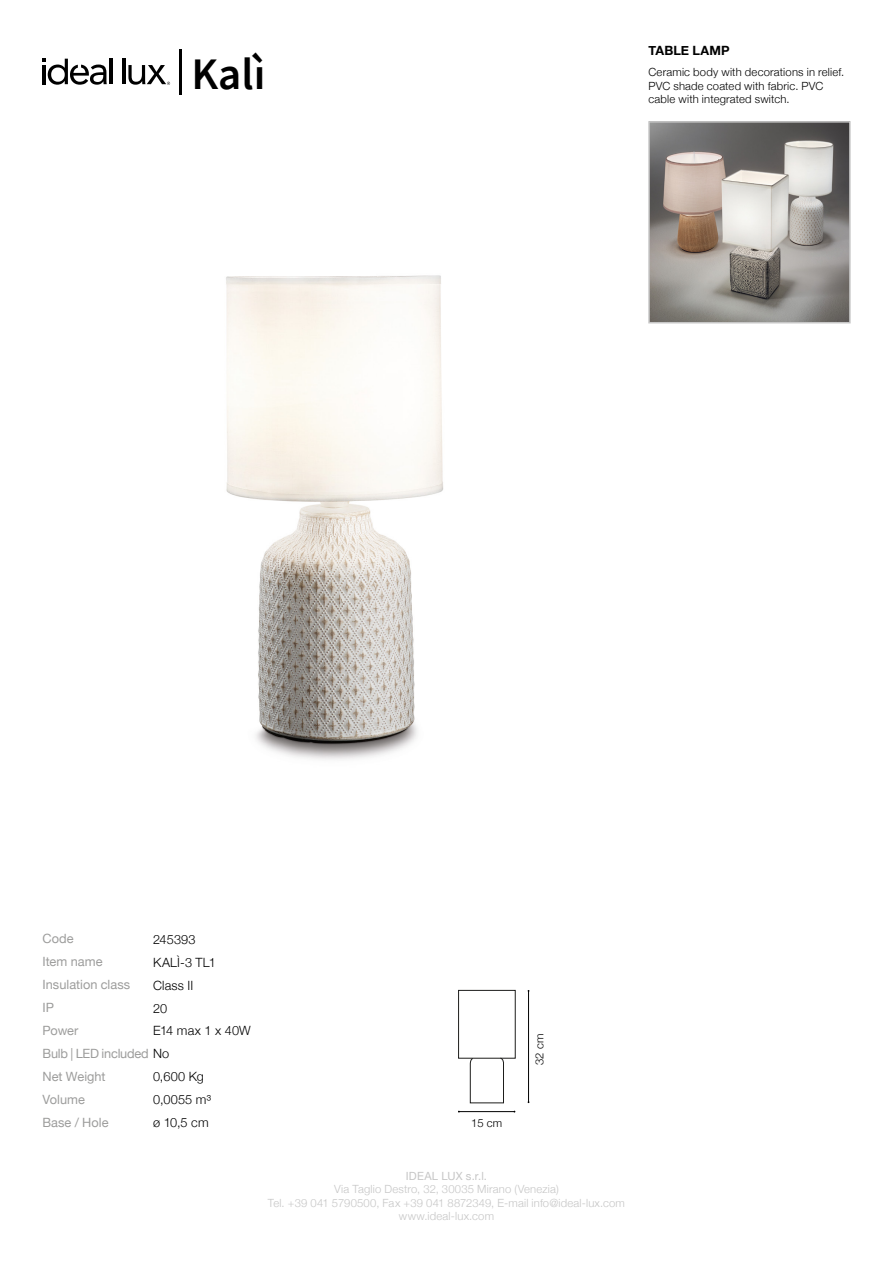
<style>
.page{position:relative;width:893px;height:1263px;background:#fff}
.page>*{position:absolute;margin:0;border:0;box-sizing:border-box;transform-origin:0 0}
.t1{font:600 45px "Source Sans Pro";color:#000}
.t2{font:300 12.75px/23px "Helvetica Neue";letter-spacing:.01em;color:#000}
.t3{font:12.75px/23px "Helvetica Neue";color:#9d9d9c}
.t4{font:12.75px/22.8px "Helvetica Neue";letter-spacing:-.02em;color:#9d9d9c}
.t5{font:700 12.75px "Helvetica Neue";letter-spacing:.01em;color:#000}
.t6{font:300 11.25px/13.5px "Helvetica Neue";letter-spacing:.015em;color:#c6c6c6;text-align:center}
.t7{font:300 11.25px/13.5px "Helvetica Neue";letter-spacing:.02em;color:#000}
.t8{font:11.25px "Helvetica Neue";letter-spacing:.015em;color:#c6c6c6}
.s1{font-weight:300;color:#000}
</style>
<div class="page">
<hr style="left:179px;top:49px;width:3px;height:45px;background:#000">
<hr style="left:110px;top:59px;width:3px;height:25px;background:#000">
<hr style="left:122px;top:59px;width:3px;height:25px;background:#000">
<svg style="left:43px;top:59px;width:64px;height:26px"></svg>
<svg style="left:128px;top:65px;width:42px;height:20px"></svg>
<img style="left:226px;top:275px;width:217px;height:485px">
<img style="left:651px;top:124px;width:197px;height:196px">
<div style="left:648px;top:121px;width:203px;height:202px;border:2px solid #c6c6c6"></div>
<hr style="left:459px;top:1111px;width:55px;height:1px;background:#000">
<hr style="left:528px;top:991px;width:1px;height:111px;background:#000">
<svg style="left:470px;top:1058px;width:34px;height:45px"></svg>
<div style="left:458px;top:990px;width:57px;height:68px;border:1px solid #1d1d1b"></div>
<h1 class="t1" style="left:191px;top:44px;width:76px">Kalì</h1>
<p class="t5" style="left:648px;top:39px;width:83px">TABLE LAMP</p>
<p class="t7" style="left:648px;top:65px;width:197px">Ceramic body with decorations in relief.<br>PVC shade coated with fabric. PVC cable with integrated switch.</p>
<p class="t3" style="left:43px;top:926px;width:89px">Code<br>Item name<br>Insulation class</p>
<p class="t3" style="left:43px;top:995px;width:13px">IP</p>
<p class="t2" style="left:153px;top:927px;width:44px">245393</p>
<p class="t2" style="left:153px;top:950px;width:64px">KALÌ-3 TL1<br>Class II</p>
<p class="t2" style="left:153px;top:996px;width:16px">20</p>
<p class="t4" style="left:42px;top:1018px;width:128px">Power<br>Bulb | LED included <span class="s1">No</span></p>
<p class="t2" style="left:153px;top:1018px;width:99px">E14 max 1 x 40W</p>
<p class="t3" style="left:42px;top:1064px;width:65px">Net Weight</p>
<p class="t3" style="left:42px;top:1087px;width:68px">Volume<br>Base / Hole</p>
<p class="t2" style="left:153px;top:1064px;width:52px">0,600 Kg</p>
<p class="t2" style="left:153px;top:1087px;width:59px">0,0055 m³ ø 10,5 cm</p>
<p class="t7" style="left:471px;top:1115px;width:32px">15 cm</p>
<p class="t7" style="left:532px;top:1065px;width:32px;rotate:-90deg">32 cm</p>
<p class="t8" style="left:406px;top:1166px;width:83px">IDEAL LUX s.r.l.</p>
<p class="t6" style="left:268px;top:1182px;width:359px">Via Taglio Destro, 32, 30035 Mirano (Venezia)<br>Tel. +39 041 5790500, Fax +39 041 8872349, E-mail info@ideal-lux.com www.ideal-lux.com</p>
</div>
